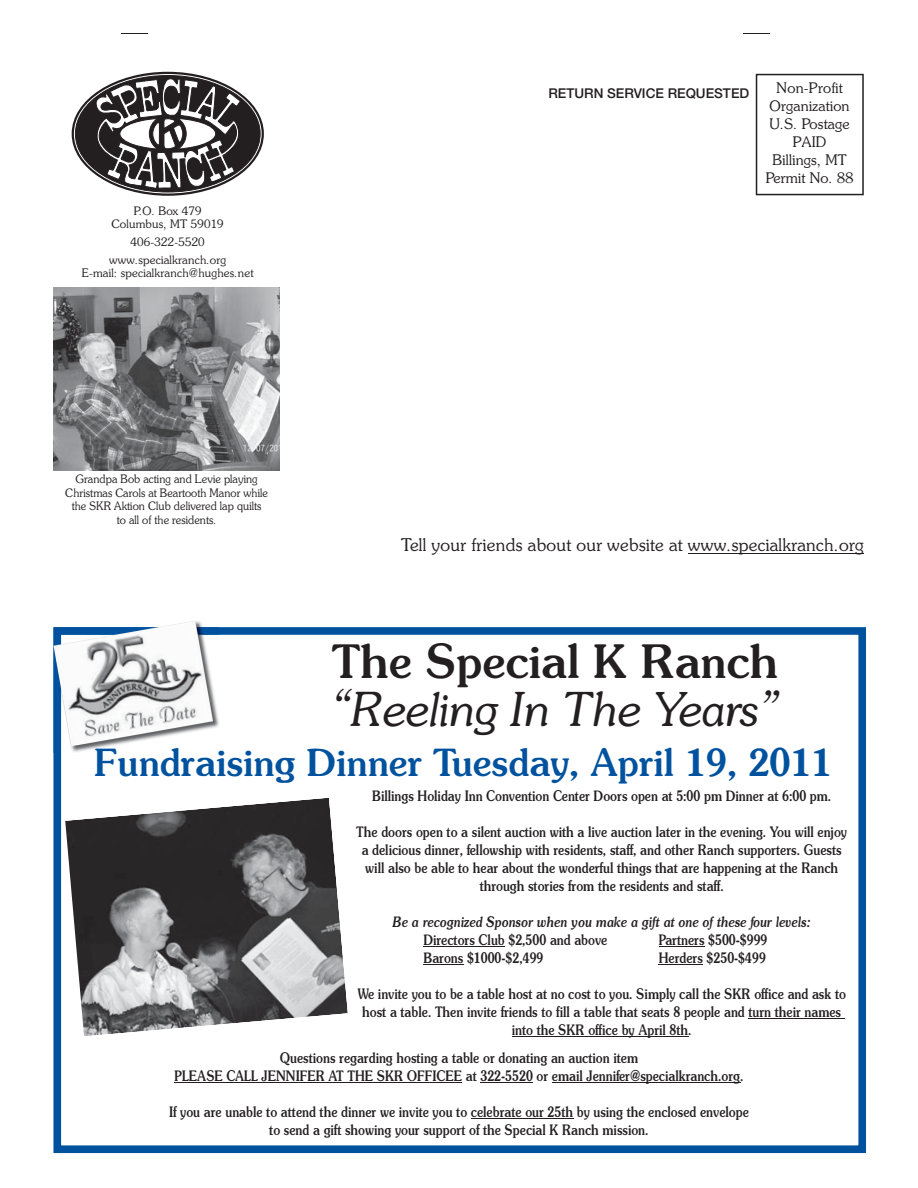
<style>
.page{position:relative;width:918px;height:1188px;background:#fff}
.page>*{position:absolute;margin:0;border:0;box-sizing:border-box;transform-origin:0 0}
.t1{font:italic 48px "Soutane";letter-spacing:-.015em;color:#231f20}
.t2{font:700 48px "Soutane";letter-spacing:-.015em;color:#231f20}
.t3{font:700 39px "Soutane";letter-spacing:-.015em;color:#00529f}
.t4{font:18px "Soutane";color:#231f20}
.t5{font:700 15px/18px "Soutane";letter-spacing:-.01em;color:#231f20;text-align:center;scale:.85 1}
.t6{font:15px/18px "Soutane";color:#231f20;text-align:center}
.t7{font:italic 700 15px "Soutane";letter-spacing:-.01em;color:#231f20;scale:.85 1}
.t8{font:500 13.5px "Helvetica Neue";color:#231f20}
.t9{font:12px/13.5px "Soutane";letter-spacing:-.01em;color:#231f20;text-align:center;scale:.95 1}
.t10{font:12px/12.8px "Soutane";letter-spacing:-.01em;color:#231f20;text-align:center}
</style>
<div class="page">
<svg style="left:756px;top:74px;width:108px;height:121px"></svg>
<svg style="left:121px;top:33px;width:27px;height:1px"></svg>
<svg style="left:743px;top:33px;width:27px;height:1px"></svg>
<hr style="left:688px;top:553px;width:176px;height:1px;background:#231f20">
<svg style="left:53px;top:627px;width:813px;height:526px"></svg>
<svg style="left:72px;top:72px;width:192px;height:124px"></svg>
<svg style="left:74px;top:74px;width:188px;height:120px"></svg>
<div style="left:75px;top:76px;width:185px;height:116px;background:#231f20;border-radius:50%"></div>
<svg style="left:95px;top:78px;width:146px;height:111px"></svg>
<img style="left:54px;top:288px;width:226px;height:182px">
<img style="left:65px;top:798px;width:283px;height:238px">
<img style="left:53px;top:627px;width:167px;height:126px">
<img style="left:53px;top:621px;width:160px;height:125px">
<hr style="left:423px;top:946px;width:82px;height:1px;background:#231f20">
<hr style="left:659px;top:946px;width:46px;height:1px;background:#231f20">
<hr style="left:423px;top:964px;width:40px;height:1px;background:#231f20">
<hr style="left:659px;top:964px;width:44px;height:1px;background:#231f20">
<hr style="left:748px;top:1018px;width:97px;height:1px;background:#231f20">
<hr style="left:512px;top:1036px;width:176px;height:1px;background:#231f20">
<hr style="left:174px;top:1082px;width:288px;height:1px;background:#231f20">
<hr style="left:481px;top:1082px;width:52px;height:1px;background:#231f20">
<hr style="left:552px;top:1082px;width:188px;height:1px;background:#231f20">
<hr style="left:471px;top:1118px;width:102px;height:1px;background:#231f20">
<p class="t10" style="left:112px;top:206px;width:114px">P.O. Box 479<br>Columbus, MT 59019</p>
<p class="t10" style="left:109px;top:234px;width:119px;line-height:18.1px">406-322-5520 www.specialkranch.org</p>
<p class="t10" style="left:82px;top:267px;width:174px">E-mail: specialkranch@hughes.net</p>
<p class="t8" style="left:548px;top:89px;width:202px">RETURN SERVICE REQUESTED</p>
<p class="t6" style="left:766px;top:80px;width:90px">Non-Profit<br>Organization<br>U.S. Postage<br>PAID<br>Billings, MT<br>Permit No. 88</p>
<p class="t9" style="left:65px;top:473px;width:215px">Grandpa Bob acting and Levie playing Christmas Carols at Beartooth Manor while the SKR Aktion Club delivered lap quilts<br>to all of the residents.</p>
<p class="t4" style="left:401px;top:537px;width:464px">Tell your friends about our website at www.specialkranch.org</p>
<h1 class="t2" style="left:332px;top:644px;width:449px">The Special K Ranch</h1>
<h1 class="t1" style="left:330px;top:692px;width:451px">“Reeling In The Years”</h1>
<h2 class="t3" style="left:94px;top:748px;width:740px">Fundraising Dinner Tuesday, April 19, 2011</h2>
<p class="t5" style="left:372px;top:788px;width:542px">Billings Holiday Inn Convention Center Doors open at 5:00 pm Dinner at 6:00 pm.</p>
<p class="t5" style="left:356px;top:824px;width:579px">The doors open to a silent auction with a live auction later in the evening. You will enjoy a delicious dinner, fellowship with residents, staff, and other Ranch supporters. Guests will also be able to hear about the wonderful things that are happening at the Ranch through stories from the residents and staff.</p>
<p class="t7" style="left:393px;top:915px;width:493px">Be a recognized Sponsor when you make a gift at one of these four levels:</p>
<p class="t5" style="left:423px;top:932px;width:218px">Directors Club $2,500 and above</p>
<p class="t5" style="left:659px;top:932px;width:130px">Partners $500-$999</p>
<p class="t5" style="left:423px;top:950px;width:143px">Barons $1000-$2,499</p>
<p class="t5" style="left:659px;top:950px;width:128px">Herders $250-$499</p>
<p class="t5" style="left:357px;top:986px;width:577px">We invite you to be a table host at no cost to you. Simply call the SKR office and ask to host a table. Then invite friends to fill a table that seats 8 people and turn their names into the SKR office by April 8th.</p>
<p class="t5" style="left:174px;top:1050px;width:671px">Questions regarding hosting a table or donating an auction item<br>PLEASE CALL JENNIFER AT THE SKR OFFICEE at 322-5520 or email Jennifer@specialkranch.org.</p>
<p class="t5" style="left:169px;top:1104px;width:684px">If you are unable to attend the dinner we invite you to celebrate our 25th by using the enclosed envelope to send a gift showing your support of the Special K Ranch mission.</p>
</div>
